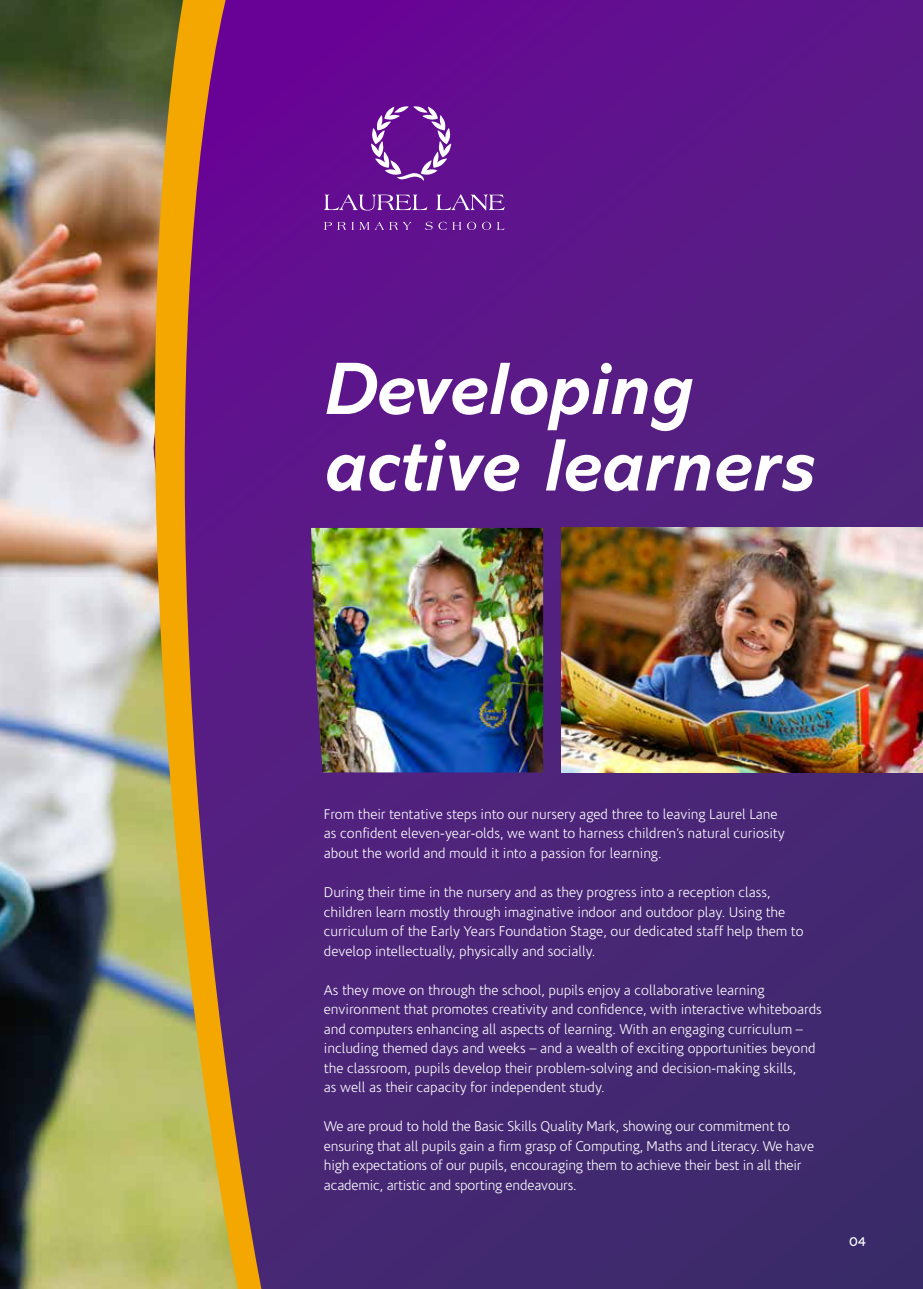
<style>
.page{position:relative;width:923px;height:1289px;background:#fff}
.page>*{position:absolute;margin:0;border:0;box-sizing:border-box;transform-origin:0 0}
.t1{font:italic 700 75px/76.5px "Abadi";color:#fff}
.t2{font:300 14.25px/19.5px "Corisande";color:#fff}
.t3{font:14.25px "Abadi";color:#fff}
.t4{font:13.5px "Abadi";color:#fff}
</style>
<div class="page">
<div style="left:143px;top:0;width:780px;height:1288px;background:linear-gradient(to bottom,#61168e,#3d2d6a)"></div>
<img style="left:0;top:0;width:120px;height:1288px">
<img style="left:561px;top:528px;width:362px;height:244px">
<img style="left:523px;top:528px;width:20px;height:244px">
<img style="left:120px;top:0;width:403px;height:1288px">
<h1 class="t1" style="left:324px;top:352px;width:492px">Developing active learners</h1>
<p class="t2" style="left:324px;top:804px;width:462px">From their tentative steps into our nursery aged three to leaving Laurel Lane as confident eleven-year-olds, we want to harness children’s natural curiosity about the world and mould it into a passion for learning.</p>
<p class="t2" style="left:324px;top:882px;width:481px">During their time in the nursery and as they progress into a reception class, children learn mostly through imaginative indoor and outdoor play. Using the curriculum of the Early Years Foundation Stage, our dedicated staff help them to develop intellectually, physically and socially.</p>
<p class="t2" style="left:324px;top:980px;width:499px">As they move on through the school, pupils enjoy a collaborative learning environment that promotes creativity and confidence, with interactive whiteboards and computers enhancing all aspects of learning. With an engaging curriculum – including themed days and weeks – and a wealth of exciting opportunities beyond the classroom, pupils develop their problem-solving and decision-making skills,<br>as well as their capacity for independent study.</p>
<p class="t2" style="left:324px;top:1116px;width:492px">We are proud to hold the Basic Skills Quality Mark, showing our commitment to ensuring that all pupils gain a firm grasp of Computing, Maths and Literacy. We have high expectations of our pupils, encouraging them to achieve their best in all their academic, artistic and sporting endeavours.</p>
<p class="t4" style="left:849px;top:1233px;width:18px">04</p>
<p class="t3" style="left:848px;top:1233px;width:19px">02</p>
</div>
